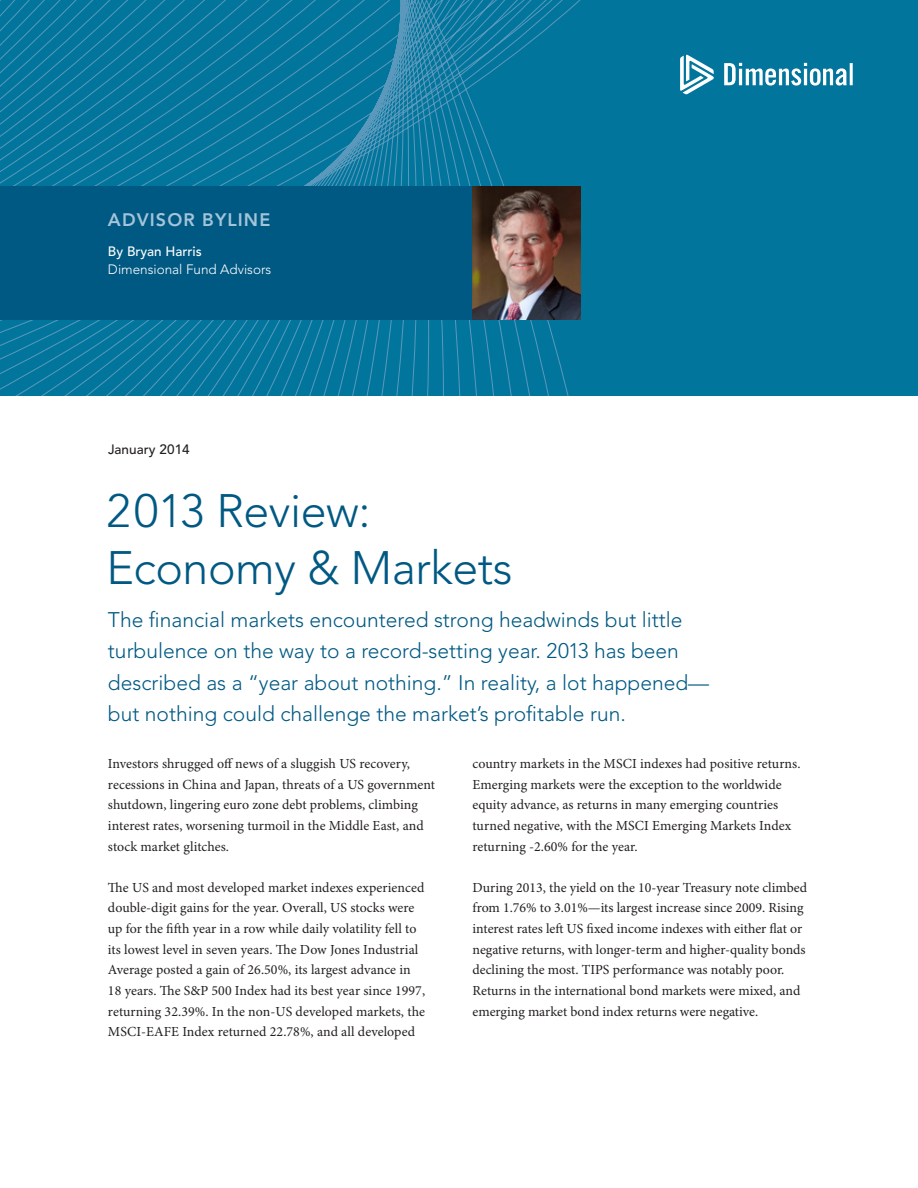
<style>
.page{position:relative;width:918px;height:1188px;background:#fff}
.page>*{position:absolute;margin:0;border:0;box-sizing:border-box;transform-origin:0 0}
.Author_Title{font:300 46.5px "Avenir LT Std";letter-spacing:-.01em;color:#005983}
.Author__blue_Deck{font:300 21px/31.5px "Avenir LT Std";color:#005983}
.t1{font:800 18px "Avenir LT Std";letter-spacing:.06em;color:#a3c4d9}
.Body_Copy{font:13.8px/20.7px "Minion Pro";color:#231f20}
.Name_in_Header_Parag{font:300 13.5px "Avenir LT Std";color:#fff}
.Name_in_Header_Parag-2{font:500 13.5px "Avenir LT Std";color:#fff}
.Body_Copy-2{font:500 13.5px "Avenir LT Std";letter-spacing:.005em;color:#231f20}
</style>
<div class="page">
<div style="left:0;top:0;width:918px;height:395px;background:#02759d"></div>
<svg style="left:0;top:0;width:742px;height:395px"></svg>
<div style="left:0;top:186px;width:576px;height:134px;background:#005983"></div>
<img style="left:472px;top:186px;width:108px;height:134px">
<svg style="left:680px;top:55px;width:34px;height:39px"></svg>
<svg style="left:724px;top:63px;width:129px;height:23px"></svg>
<p class="t1" style="left:108px;top:209px;width:164px">ADVISOR BYLINE</p>
<p class="Name_in_Header_Parag-2" style="left:108px;top:244px;width:95px">By Bryan Harris</p>
<p class="Name_in_Header_Parag" style="left:108px;top:262px;width:165px">Dimensional Fund Advisors</p>
<p class="Body_Copy-2" style="left:108px;top:441px;width:83px">January 2014</p>
<p class="Author_Title" style="left:106px;top:484px;width:265px">2013 Review:</p>
<p class="Author_Title" style="left:106px;top:541px;width:408px">Economy &amp; Markets</p>
<p class="Author__blue_Deck" style="left:108px;top:604px;width:603px">The financial markets encountered strong headwinds but little turbulence on the way to a record-setting year. 2013 has been described as a “year about nothing.” In reality, a lot happened— but nothing could challenge the market’s profitable run.</p>
<p class="Body_Copy" style="left:108px;top:754px;width:329px">Investors shrugged off news of a sluggish US recovery, recessions in China and Japan, threats of a US government shutdown, lingering euro zone debt problems, climbing interest rates, worsening turmoil in the Middle East, and stock market glitches.</p>
<p class="Body_Copy" style="left:108px;top:878px;width:319px">The US and most developed market indexes experienced double-digit gains for the year. Overall, US stocks were up for the fifth year in a row while daily volatility fell to its lowest level in seven years. The Dow Jones Industrial Average posted a gain of 26.50%, its largest advance in 18 years. The S&amp;P 500 Index had its best year since 1997, returning 32.39%. In the non-US developed markets, the MSCI-EAFE Index returned 22.78%, and all developed</p>
<p class="Body_Copy" style="left:472px;top:754px;width:330px">country markets in the MSCI indexes had positive returns.<br>Emerging markets were the exception to the worldwide equity advance, as returns in many emerging countries turned negative, with the MSCI Emerging Markets Index returning -2.60% for the year.</p>
<p class="Body_Copy" style="left:472px;top:878px;width:336px">During 2013, the yield on the 10-year Treasury note climbed from 1.76% to 3.01%—its largest increase since 2009. Rising interest rates left US fixed income indexes with either flat or negative returns, with longer-term and higher-quality bonds declining the most. TIPS performance was notably poor.<br>Returns in the international bond markets were mixed, and emerging market bond index returns were negative.</p>
</div>
